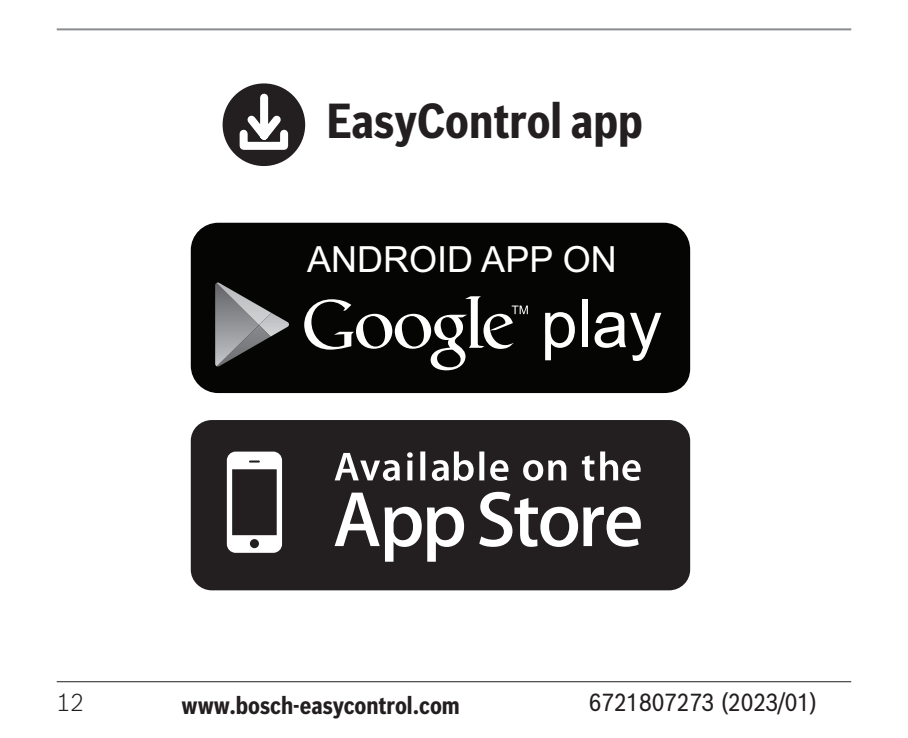
<style>
.page{position:relative;width:908px;height:738px;background:#fff}
.page>*{position:absolute;margin:0;border:0;box-sizing:border-box;transform-origin:0 0}
.t1{font:66px "Arial";color:#fff}
.t2{font:700 48px "Bosch Sans Cond";color:#231f20}
.t3{font:36px "Arial";color:#fff}
.t4{font:700 24px "Bosch Sans Cond";color:#231f20}
.t5{font:24px "Bosch Office Sans";color:#231f20;scale:.94 1}
.t6{font:300 24px "Bosch Sans";color:#231f20}
</style>
<div class="page">
<hr style="left:57px;top:680px;width:793px;height:1px;background:#231f20">
<hr style="left:57px;top:28px;width:793px;height:2px;background:#8a8c8f">
<div style="left:222px;top:83px;width:83px;height:83px;background:#231f20;border-radius:50%"></div>
<svg style="left:240px;top:90px;width:48px;height:50px"></svg>
<div style="left:239px;top:130px;width:49px;height:20px;border:8px solid #fff"></div>
<div style="left:191px;top:222px;width:498px;height:171px;background:#050504;border-radius:27px"></div>
<svg style="left:304px;top:296px;width:223px;height:74px"></svg>
<svg style="left:191px;top:420px;width:498px;height:170px;background:#423f40"></svg>
<svg style="left:215px;top:282px;width:74px;height:84px"></svg>
<p class="t2" style="left:326px;top:91px;width:317px">EasyControl app</p>
<p class="t3" style="left:307px;top:235px;width:311px">ANDROID APP ON</p>
<p class="t1" style="left:540px;top:280px;width:123px">play</p>
<p class="t6" style="left:57px;top:684px;width:29px">12</p>
<p class="t4" style="left:181px;top:689px;width:279px">www.bosch-easycontrol.com</p>
<p class="t5" style="left:588px;top:681px;width:244px">6721807273 (2023/01)</p>
</div>
